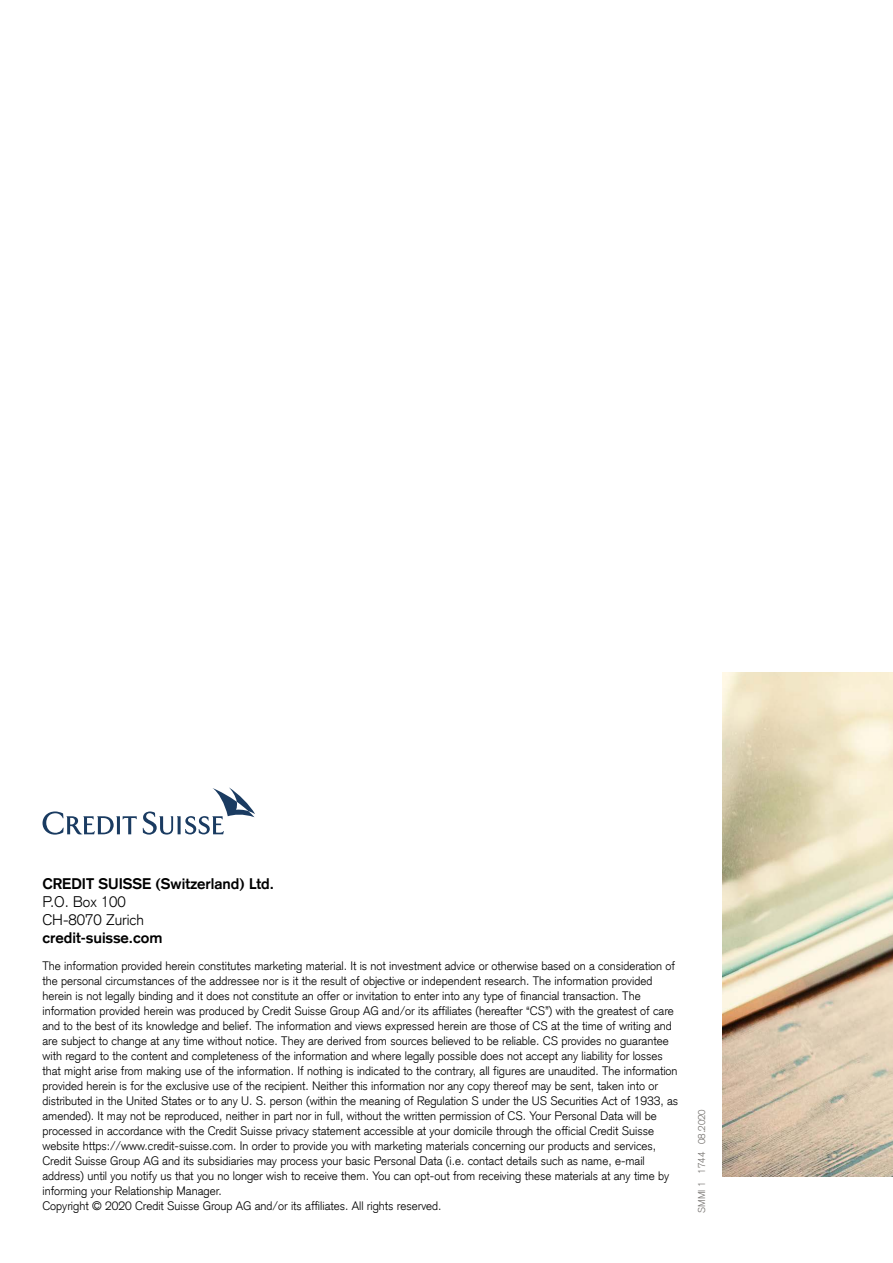
<style>
.page{position:relative;width:893px;height:1263px;background:#fff}
.page>*{position:absolute;margin:0;border:0;box-sizing:border-box;transform-origin:0 0}
.t1{font:700 15px "Credit Suisse Type";color:#000}
.t2{font:300 15px/18px "Credit Suisse Type";color:#000}
.t3{font:300 12px/15px "Credit Suisse Type";color:#000}
.t4{font:300 9.75px "Credit Suisse Type";letter-spacing:-.005em;color:#75726f}
</style>
<div class="page">
<svg style="left:43px;top:811px;width:94px;height:24px"></svg>
<svg style="left:143px;top:787px;width:112px;height:48px"></svg>
<img style="left:723px;top:673px;width:170px;height:504px">
<p class="t1" style="left:43px;top:874px;width:233px">CREDIT SUISSE (Switzerland) Ltd.</p>
<p class="t2" style="left:43px;top:892px;width:103px">P.O. Box 100<br>CH-8070 Zurich</p>
<p class="t1" style="left:43px;top:928px;width:122px">credit-suisse.com</p>
<p class="t3" style="left:43px;top:958px;width:634px">The information provided herein constitutes marketing material. It is not investment advice or otherwise based on a consideration of the personal circumstances of the addressee nor is it the result of objective or independent research. The information provided herein is not legally binding and it does not constitute an offer or invitation to enter into any type of financial transaction. The</p>
<p class="t3" style="left:43px;top:1003px;width:633px">information provided herein was produced by Credit Suisse Group AG and/or its affiliates (hereafter “CS”) with the greatest of care</p>
<p class="t3" style="left:43px;top:1018px;width:637px">and to the best of its knowledge and belief. The information and views expressed herein are those of CS at the time of writing and are subject to change at any time without notice. They are derived from sources believed to be reliable. CS provides no guarantee with regard to the content and completeness of the information and where legally possible does not accept any liability for losses that might arise from making use of the information. If nothing is indicated to the contrary, all figures are unaudited. The information provided herein is for the exclusive use of the recipient. Neither this information nor any copy thereof may be sent, taken into or</p>
<p class="t3" style="left:43px;top:1093px;width:637px">distributed in the United States or to any U. S. person (within the meaning of Regulation S under the US Securities Act of 1933, as</p>
<p class="t3" style="left:43px;top:1108px;width:616px">amended). It may not be reproduced, neither in part nor in full, without the written permission of CS. Your Personal Data will be processed in accordance with the Credit Suisse privacy statement accessible at your domicile through the official Credit Suisse website https://www.credit-suisse.com. In order to provide you with marketing materials concerning our products and services,</p>
<p class="t3" style="left:43px;top:1153px;width:604px">Credit Suisse Group AG and its subsidiaries may process your basic Personal Data (i.e. contact details such as name, e-mail</p>
<p class="t3" style="left:43px;top:1168px;width:628px">address) until you notify us that you no longer wish to receive them. You can opt-out from receiving these materials at any time by informing your Relationship Manager.</p>
<p class="t3" style="left:43px;top:1198px;width:401px">Copyright © 2020 Credit Suisse Group AG and/or its affiliates. All rights reserved.</p>
<p class="t4" style="left:696px;top:1213px;width:105px;rotate:-90deg">SMMI 1 1744 08.2020</p>
</div>
